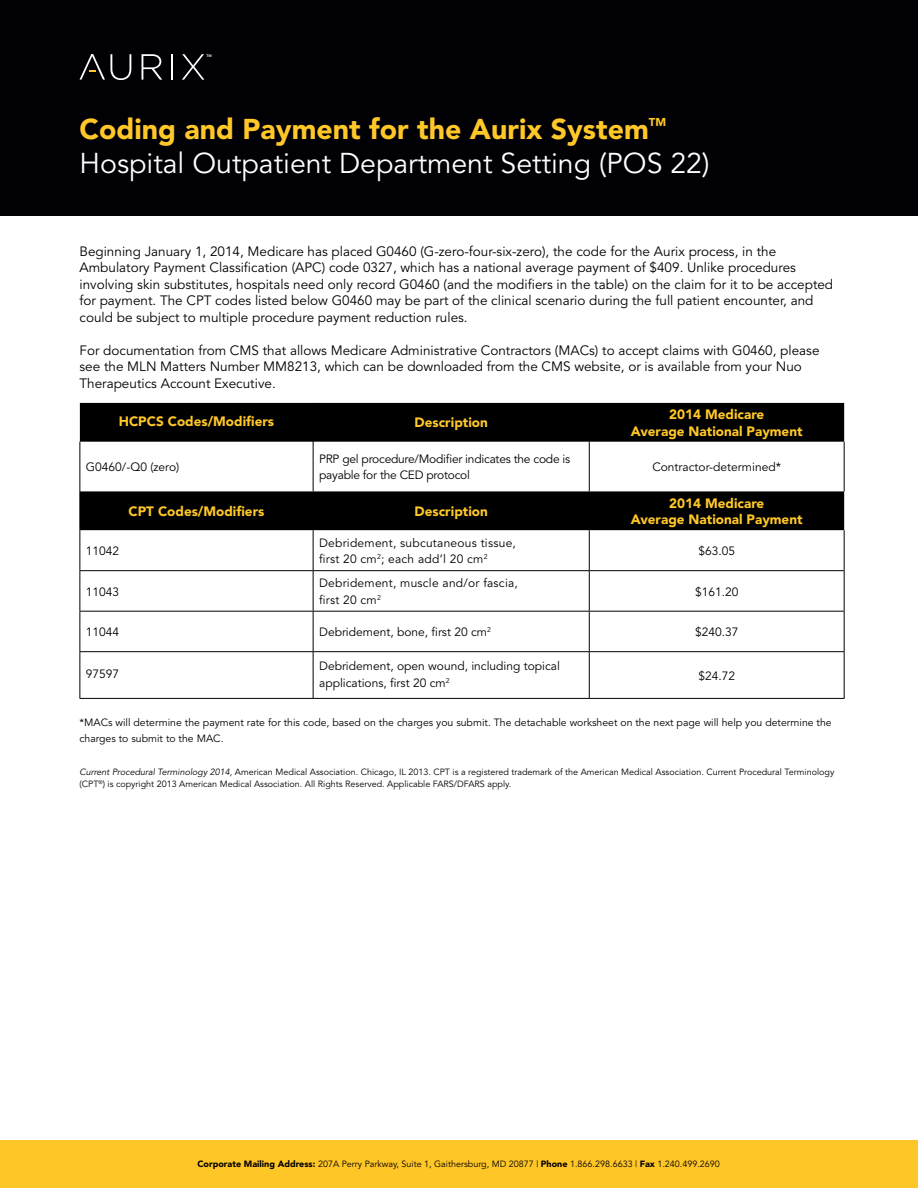
<style>
.page{position:relative;width:918px;height:1188px;background:#fff}
.page>*{position:absolute;margin:0;border:0;box-sizing:border-box;transform-origin:0 0}
.t1{font:28.5px "Avenir";color:#fff}
.t2{font:900 28.5px "Avenir";color:#ffc828}
.t3{font:13.5px/16.5px "Avenir";color:#000}
.t4{font:900 13.5px/16.5px "Avenir";color:#ffc828;text-align:center}
.t5{font:12px/16.5px "Avenir";color:#000}
.t6{font:12px/16.5px "Avenir";letter-spacing:.02em;color:#000}
.t7{font:12px/16.5px "Avenir";letter-spacing:-.02em;color:#000}
.t8{font:900 11.4px "Avenir";color:#ffc828}
.t9{font:10.5px/16.5px "Avenir";color:#000}
.t10{font:9px/12px "Avenir";color:#000}
.t11{font:800 3.6px "Avenir";color:#fff}
.s1{font-style:italic}
.s2{font-weight:900}
</style>
<div class="page">
<svg style="left:80px;top:403px;width:764px;height:127px;fill:#000"></svg>
<hr style="left:80px;top:442px;width:1px;height:49px;background:#000">
<hr style="left:313px;top:442px;width:1px;height:49px;background:#000">
<hr style="left:589px;top:442px;width:1px;height:49px;background:#000">
<hr style="left:844px;top:442px;width:1px;height:49px;background:#000">
<hr style="left:80px;top:530px;width:1px;height:40px;background:#000">
<hr style="left:313px;top:530px;width:1px;height:40px;background:#000">
<hr style="left:589px;top:530px;width:1px;height:40px;background:#000">
<hr style="left:844px;top:530px;width:1px;height:40px;background:#000">
<hr style="left:80px;top:570px;width:233px;height:1px;background:#000">
<hr style="left:80px;top:571px;width:1px;height:40px;background:#000">
<hr style="left:313px;top:570px;width:276px;height:1px;background:#000">
<hr style="left:313px;top:571px;width:1px;height:40px;background:#000">
<hr style="left:589px;top:570px;width:256px;height:1px;background:#000">
<hr style="left:589px;top:571px;width:1px;height:40px;background:#000">
<hr style="left:844px;top:571px;width:1px;height:40px;background:#000">
<hr style="left:80px;top:611px;width:233px;height:1px;background:#000">
<hr style="left:80px;top:612px;width:1px;height:39px;background:#000">
<hr style="left:313px;top:611px;width:276px;height:1px;background:#000">
<hr style="left:313px;top:612px;width:1px;height:39px;background:#000">
<hr style="left:589px;top:611px;width:256px;height:1px;background:#000">
<hr style="left:589px;top:612px;width:1px;height:39px;background:#000">
<hr style="left:844px;top:612px;width:1px;height:39px;background:#000">
<hr style="left:80px;top:651px;width:233px;height:1px;background:#000">
<hr style="left:80px;top:652px;width:1px;height:46px;background:#000">
<hr style="left:313px;top:651px;width:276px;height:1px;background:#000">
<hr style="left:313px;top:652px;width:1px;height:46px;background:#000">
<hr style="left:589px;top:651px;width:256px;height:1px;background:#000">
<hr style="left:589px;top:652px;width:1px;height:46px;background:#000">
<hr style="left:844px;top:652px;width:1px;height:46px;background:#000">
<hr style="left:80px;top:698px;width:233px;height:1px;background:#000">
<hr style="left:313px;top:698px;width:276px;height:1px;background:#000">
<hr style="left:589px;top:698px;width:256px;height:1px;background:#000">
<hr style="left:313px;top:403px;width:1px;height:39px;background:#000">
<hr style="left:80px;top:491px;width:1px;height:39px;background:#000">
<div style="left:0;top:0;width:918px;height:216px;background:#000005"></div>
<svg style="left:142px;top:54px;width:20px;height:26px"></svg>
<hr style="left:171px;top:54px;width:2px;height:26px;background:#fff">
<svg style="left:182px;top:54px;width:22px;height:26px"></svg>
<svg style="left:80px;top:54px;width:51px;height:26px"></svg>
<div style="left:0;top:1140px;width:918px;height:48px;background:#ffc628"></div>
<p class="t11" style="left:206px;top:53px;width:7px">TM</p>
<h1 class="t2" style="left:80px;top:111px;width:571px">Coding and Payment for the Aurix System</h1>
<p class="t8" style="left:649px;top:115px;width:19px">TM</p>
<h1 class="t1" style="left:80px;top:147px;width:632px">Hospital Outpatient Department Setting (POS 22)</h1>
<p class="t3" style="left:80px;top:243px;width:755px">Beginning January 1, 2014, Medicare has placed G0460 (G-zero-four-six-zero), the code for the Aurix process, in the Ambulatory Payment Classification (APC) code 0327, which has a national average payment of $409. Unlike procedures involving skin substitutes, hospitals need only record G0460 (and the modifiers in the table) on the claim for it to be accepted for payment. The CPT codes listed below G0460 may be part of the clinical scenario during the full patient encounter, and could be subject to multiple procedure payment reduction rules.</p>
<p class="t3" style="left:80px;top:342px;width:742px">For documentation from CMS that allows Medicare Administrative Contractors (MACs) to accept claims with G0460, please see the MLN Matters Number MM8213, which can be downloaded from the CMS website, or is available from your Nuo<br>Therapeutics Account Executive.</p>
<p class="t4" style="left:119px;top:413px;width:157px">HCPCS Codes/Modifiers</p>
<p class="t4" style="left:415px;top:414px;width:75px">Description</p>
<p class="t4" style="left:631px;top:406px;width:173px">2014 Medicare<br>Average National Payment</p>
<p class="t5" style="left:86px;top:459px;width:95px">G0460/-Q0 (zero)</p>
<p class="t7" style="left:319px;top:451px;width:253px">PRP gel procedure/Modifier indicates the code is payable for the CED protocol</p>
<p class="t5" style="left:652px;top:459px;width:130px">Contractor-determined*</p>
<p class="t4" style="left:129px;top:503px;width:137px">CPT Codes/Modifiers</p>
<p class="t4" style="left:415px;top:503px;width:75px">Description</p>
<p class="t4" style="left:631px;top:495px;width:173px">2014 Medicare<br>Average National Payment</p>
<p class="t5" style="left:86px;top:543px;width:35px">11042</p>
<p class="t6" style="left:319px;top:535px;width:198px">Debridement, subcutaneous tissue, first 20 cm<sup>2</sup>; each add’l 20 cm<sup>2</sup></p>
<p class="t5" style="left:698px;top:543px;width:38px">$63.05</p>
<p class="t5" style="left:86px;top:583px;width:35px">11043</p>
<p class="t6" style="left:319px;top:575px;width:200px">Debridement, muscle and/or fascia, first 20 cm<sup>2</sup></p>
<p class="t5" style="left:695px;top:583px;width:45px">$161.20</p>
<p class="t5" style="left:86px;top:624px;width:35px">11044</p>
<p class="t5" style="left:319px;top:624px;width:173px">Debridement, bone, first 20 cm<sup>2</sup></p>
<p class="t5" style="left:695px;top:624px;width:45px">$240.37</p>
<p class="t5" style="left:86px;top:666px;width:35px">97597</p>
<p class="t5" style="left:319px;top:658px;width:242px">Debridement, open wound, including topical applications, first 20 cm<sup>2</sup></p>
<p class="t5" style="left:698px;top:668px;width:38px">$24.72</p>
<p class="t9" style="left:80px;top:714px;width:754px">*MACs will determine the payment rate for this code, based on the charges you submit. The detachable worksheet on the next page will help you determine the charges to submit to the MAC.</p>
<p class="t10" style="left:80px;top:766px;width:756px"><span class="s1">Current Procedural Terminology 2014,</span> American Medical Association. Chicago, IL 2013. CPT is a registered trademark of the American Medical Association. Current Procedural Terminology (CPT<sup>®</sup>) is copyright 2013 American Medical Association. All Rights Reserved. Applicable FARS/DFARS apply.</p>
<p class="t10" style="left:197px;top:1158px;width:524px"><span class="s2">Corporate Mailing Address:</span> 207A Perry Parkway, Suite 1, Gaithersburg, MD 20877 | <span class="s2">Phone</span> 1.866.298.6633 | <span class="s2">Fax</span> 1.240.499.2690</p>
</div>
